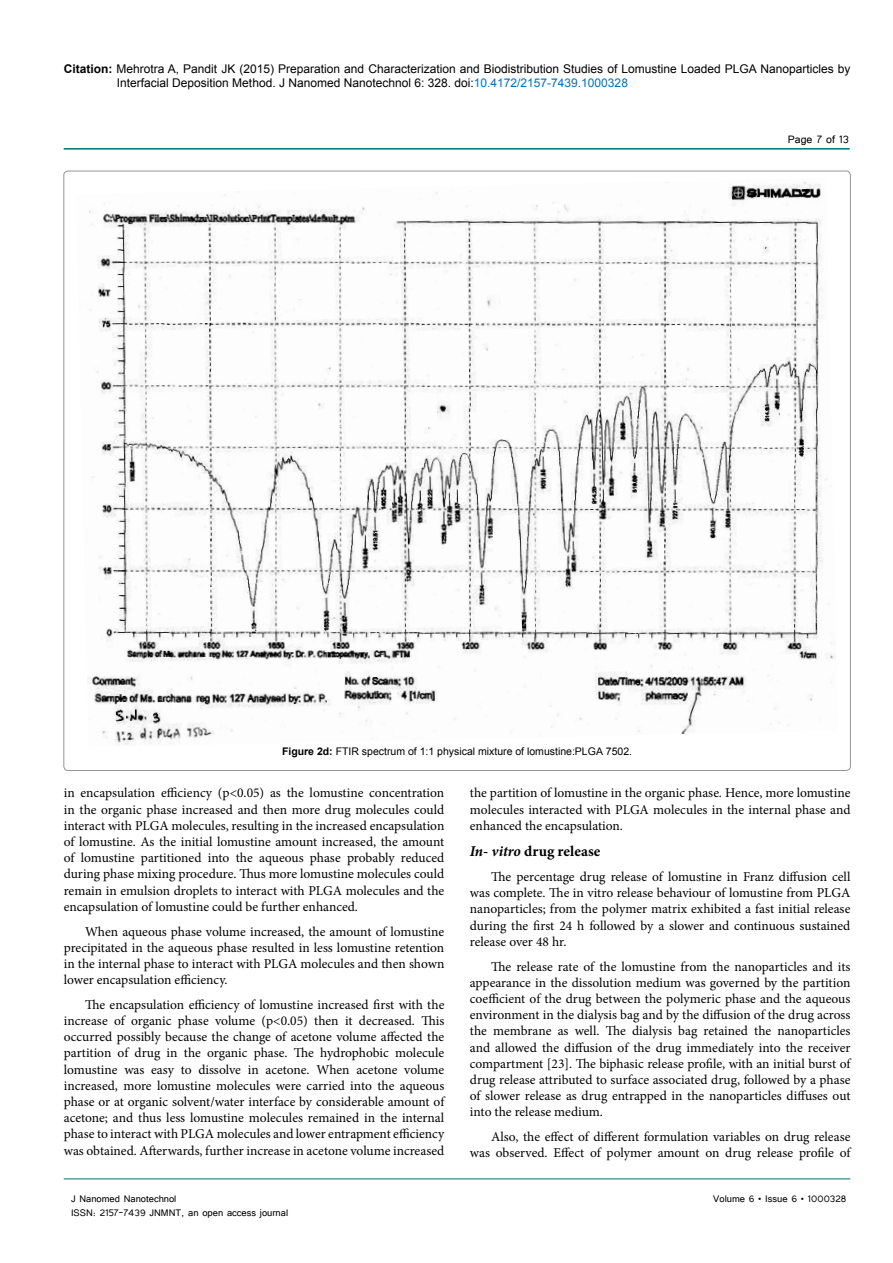
<style>
.page{position:relative;width:893px;height:1263px;background:#fff}
.page>*{position:absolute;margin:0;border:0;box-sizing:border-box;transform-origin:0 0}
.t1{font:700 15px "Minion Pro";color:#000}
.t2{font:13.5px/16.2px "Minion Pro";color:#000;text-align:justify}
.t3{font:13.5px "Tunga";color:#000}
.t4{font:12px/14.4px "Arial";color:#000}
.t5{font:12px/14.4px "Tunga";color:#000}
.t6{font:10.5px "Arial";color:#000}
.s1{font-weight:700}
.s2{color:#0072bc}
.s3{font-style:italic}
</style>
<div class="page">
<hr style="left:64px;top:148px;width:786px;height:2px;background:#007071">
<hr style="left:64px;top:1179px;width:786px;height:1px;background:#007071">
<img style="left:87px;top:182px;width:747px;height:563px">
<p class="t4" style="left:117px;top:61px;width:735px;text-indent:-53px"><span class="s1">Citation:</span> Mehrotra A, Pandit JK (2015) Preparation and Characterization and Biodistribution Studies of Lomustine Loaded PLGA Nanoparticles by<br>Interfacial Deposition Method. J Nanomed Nanotechnol 6: 328. doi:<span class="s2">10.4172/2157-7439.1000328</span></p>
<p class="t3" style="left:788px;top:131px;width:63px">Page 7 of 13</p>
<p class="t6" style="left:282px;top:745px;width:352px"><span class="s1">Figure 2d:</span> FTIR spectrum of 1:1 physical mixture of lomustine:PLGA 7502.</p>
<p class="t2" style="left:64px;top:785px;width:382px">in encapsulation efficiency (p&lt;0.05) as the lomustine concentration in the organic phase increased and then more drug molecules could interact with PLGA molecules, resulting in the increased encapsulation of lomustine. As the initial lomustine amount increased, the amount of lomustine partitioned into the aqueous phase probably reduced during phase mixing procedure. Thus more lomustine molecules could remain in emulsion droplets to interact with PLGA molecules and the encapsulation of lomustine could be further enhanced.</p>
<p class="t2" style="left:64px;top:923px;width:382px;text-indent:21px">When aqueous phase volume increased, the amount of lomustine precipitated in the aqueous phase resulted in less lomustine retention in the internal phase to interact with PLGA molecules and then shown lower encapsulation efficiency.</p>
<p class="t2" style="left:64px;top:996px;width:382px;text-indent:21px">The encapsulation efficiency of lomustine increased first with the increase of organic phase volume (p&lt;0.05) then it decreased. This occurred possibly because the change of acetone volume affected the partition of drug in the organic phase. The hydrophobic molecule lomustine was easy to dissolve in acetone. When acetone volume increased, more lomustine molecules were carried into the aqueous phase or at organic solvent/water interface by considerable amount of acetone; and thus less lomustine molecules remained in the internal phase to interact with PLGA molecules and lower entrapment efficiency was obtained. Afterwards, further increase in acetone volume increased</p>
<p class="t2" style="left:470px;top:785px;width:382px">the partition of lomustine in the organic phase. Hence, more lomustine molecules interacted with PLGA molecules in the internal phase and enhanced the encapsulation.</p>
<p class="t1" style="left:470px;top:841px;width:132px"><span class="s3">In- vitro</span> drug release</p>
<p class="t2" style="left:470px;top:869px;width:382px;text-indent:21px">The percentage drug release of lomustine in Franz diffusion cell was complete. The in vitro release behaviour of lomustine from PLGA nanoparticles; from the polymer matrix exhibited a fast initial release during the first 24 h followed by a slower and continuous sustained release over 48 hr.</p>
<p class="t2" style="left:470px;top:958px;width:382px;text-indent:21px">The release rate of the lomustine from the nanoparticles and its appearance in the dissolution medium was governed by the partition coefficient of the drug between the polymeric phase and the aqueous environment in the dialysis bag and by the diffusion of the drug across the membrane as well. The dialysis bag retained the nanoparticles and allowed the diffusion of the drug immediately into the receiver compartment [23]. The biphasic release profile, with an initial burst of drug release attributed to surface associated drug, followed by a phase of slower release as drug entrapped in the nanoparticles diffuses out into the release medium.</p>
<p class="t2" style="left:470px;top:1129px;width:382px;text-align:right">Also, the effect of different formulation variables on drug release was observed. Effect of polymer amount on drug release profile of</p>
<p class="t5" style="left:71px;top:1190px;width:219px">J Nanomed Nanotechnol<br>ISSN: 2157-7439 JNMNT, an open access journal</p>
<p class="t5" style="left:713px;top:1190px;width:135px">Volume 6 • Issue 6 • 1000328</p>
</div>
